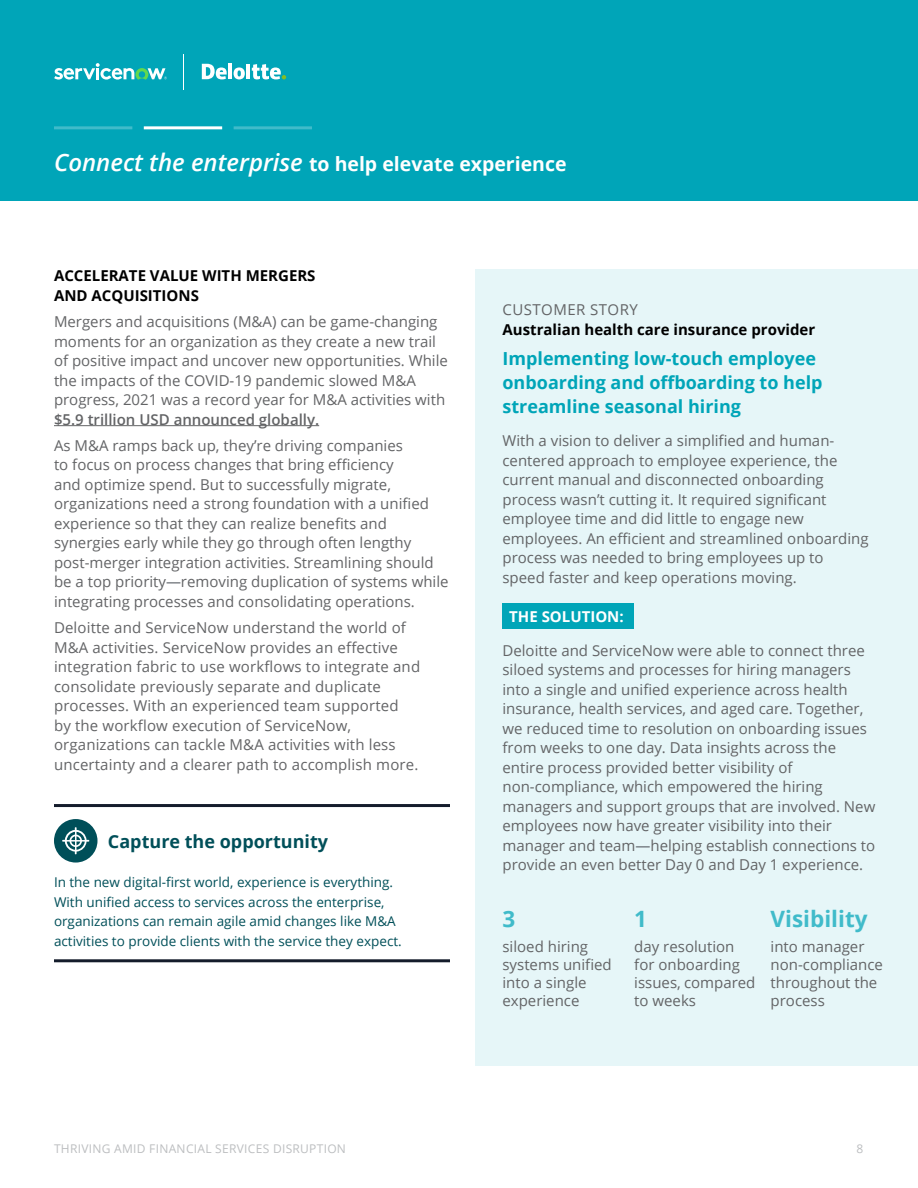
<style>
.page{position:relative;width:918px;height:1188px;background:#fff}
.page>*{position:absolute;margin:0;border:0;box-sizing:border-box;transform-origin:0 0}
.t1{font:700 22.5px "Open Sans";color:#40bbca}
.t2{font:700 19.5px "Open Sans";color:#fff}
.t3{font:700 18px/24px "Open Sans";color:#00a5b8}
.t4{font:700 18px "Open Sans";color:#004f59}
.t5{font:15px/19.5px "Open Sans";color:#636466}
.t6{font:700 15px/19.5px "Open Sans";color:#000}
.t7{font:600 15px "Open Sans";color:#636466}
.t8{font:15px "Open Sans";letter-spacing:.03em;color:#636466}
.t9{font:700 15px "Open Sans";color:#fff}
.t10{font:13.5px/19.5px "Open Sans";color:#004f59}
.t11{font:12px "Open Sans";letter-spacing:.025em;color:#bcbec0}
.s1{font-weight:600;font-style:italic;font-size:24px}
.s2{color:#5e6369}
</style>
<div class="page">
<hr style="left:54px;top:425px;width:265px;height:1px;background:#636466">
<hr style="left:54px;top:804px;width:396px;height:3px;background:#141c2b">
<hr style="left:54px;top:959px;width:396px;height:3px;background:#141c2b">
<svg style="left:54px;top:819px;width:44px;height:44px"></svg>
<div style="left:0;top:0;width:918px;height:200px;background:#00a5b8"></div>
<hr style="left:54px;top:126px;width:78px;height:3px;background:#40bbca">
<hr style="left:144px;top:126px;width:78px;height:3px;background:#fff">
<hr style="left:234px;top:126px;width:78px;height:3px;background:#40bbca">
<hr style="left:228px;top:64px;width:4px;height:15px;background:#fff">
<svg style="left:234px;top:64px;width:52px;height:15px"></svg>
<svg style="left:202px;top:64px;width:25px;height:15px"></svg>
<svg style="left:54px;top:63px;width:113px;height:17px"></svg>
<hr style="left:184px;top:54px;width:1px;height:35px;background:#fff">
<div style="left:476px;top:270px;width:442px;height:796px;background:#e6f6f8"></div>
<div style="left:502px;top:603px;width:132px;height:26px;background:#00a5b8"></div>
<h2 class="t2" style="left:54px;top:150px;width:514px"><span class="s1">Connect the enterprise</span> to help elevate experience</h2>
<p class="t6" style="left:54px;top:266px;width:263px">ACCELERATE VALUE WITH MERGERS<br>AND ACQUISITIONS</p>
<p class="t5" style="left:54px;top:311px;width:395px">Mergers and acquisitions (M&amp;A) can be game-changing moments for an organization as they create a new trail of positive impact and uncover new opportunities. While the impacts of the COVID-19 pandemic slowed M&amp;A progress, 2021 was a record year for M&amp;A activities with</p>
<p class="t7" style="left:54px;top:409px;width:267px">$5.9 trillion USD announced globally.</p>
<p class="t5" style="left:54px;top:435px;width:396px">As M&amp;A ramps back up, they’re driving companies<br>to focus on process changes that bring efficiency<br>and optimize spend. But to successfully migrate, organizations need a strong foundation with a unified experience so that they can realize benefits and synergies early while they go through often lengthy post-merger integration activities. Streamlining should be a top priority<span class="s2">—</span>removing duplication of systems while integrating processes and consolidating operations.</p>
<p class="t5" style="left:54px;top:617px;width:368px">Deloitte and ServiceNow understand the world of M&amp;A activities. ServiceNow provides an effective integration fabric to use workflows to integrate and consolidate previously separate and duplicate processes. With an experienced team supported<br>by the workflow execution of ServiceNow, organizations can tackle M&amp;A activities with less uncertainty and a clearer path to accomplish more.</p>
<p class="t4" style="left:108px;top:828px;width:222px">Capture the opportunity</p>
<p class="t10" style="left:54px;top:872px;width:349px">In the new digital-first world, experience is everything.<br>With unified access to services across the enterprise, organizations can remain agile amid changes like M&amp;A activities to provide clients with the service they expect.</p>
<p class="t8" style="left:502px;top:299px;width:137px">CUSTOMER STORY</p>
<p class="t6" style="left:502px;top:319px;width:314px">Australian health care insurance provider</p>
<p class="t3" style="left:502px;top:346px;width:322px">Implementing low-touch employee onboarding and offboarding to help streamline seasonal hiring</p>
<p class="t5" style="left:502px;top:431px;width:368px">With a vision to deliver a simplified and human&shy;centered approach to employee experience, the current manual and disconnected onboarding process wasn’t cutting it. It required significant employee time and did little to engage new employees. An efficient and streamlined onboarding process was needed to bring employees up to speed faster and keep operations moving.</p>
<p class="t9" style="left:509px;top:606px;width:116px">THE SOLUTION:</p>
<p class="t5" style="left:502px;top:640px;width:374px">Deloitte and ServiceNow were able to connect three siloed systems and processes for hiring managers into a single and unified experience across health insurance, health services, and aged care. Together, we reduced time to resolution on onboarding issues from weeks to one day. Data insights across the entire process provided better visibility of non-compliance, which empowered the hiring managers and support groups that are involved. New employees now have greater visibility into their manager and team<span class="s2">—</span>helping establish connections to provide an even better Day 0 and Day 1 experience.</p>
<h1 class="t1" style="left:502px;top:903px;width:14px">3</h1>
<p class="t5" style="left:502px;top:937px;width:111px;line-height:18px">siloed hiring systems unified into a single experience</p>
<h1 class="t1" style="left:771px;top:903px;width:98px">Visibility</h1>
<p class="t5" style="left:771px;top:937px;width:114px;line-height:18px">into manager non-compliance throughout the process</p>
<h1 class="t1" style="left:634px;top:903px;width:14px">1</h1>
<p class="t5" style="left:634px;top:937px;width:123px;line-height:18px">day resolution for onboarding issues, compared to weeks</p>
<p class="t11" style="left:54px;top:1141px;width:294px">THRIVING AMID FINANCIAL SERVICES DISRUPTION</p>
<p class="t11" style="left:856px;top:1141px;width:8px">8</p>
</div>
